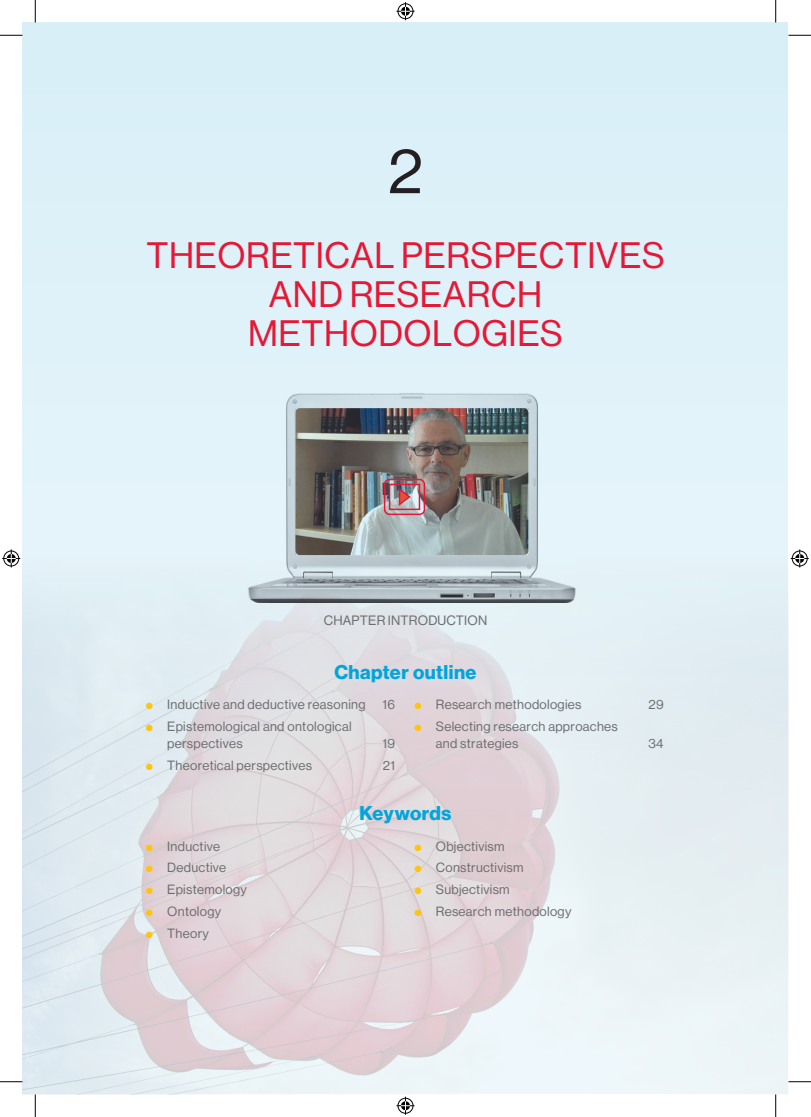
<style>
.page{position:relative;width:811px;height:1117px;background:#fff}
.page>*{position:absolute;margin:0;border:0;box-sizing:border-box;transform-origin:0 0}
.Ch_number{font:63px "Haas Grot Disp 55 Roman";color:#231f20}
.Chapter_Heading{font:36px/39px "Haas Grot Disp 55 Roman";letter-spacing:.015em;color:#e51836;text-align:center}
.OP_HEAD{font:700 19.5px "Haas Grot Disp 75";letter-spacing:.025em;color:#00a6db}
.C-head{font:13.35px "Haas Grot Disp 55 Roman";letter-spacing:.015em;color:#6c6d70}
.t1{font:13.2px/17.2px "Haas Grot Disp 55 Roman";letter-spacing:.025em;color:#6c6d70}
.s1{color:#fec40e}
</style>
<div class="page">
<div style="left:22px;top:22px;width:766px;height:1072px;background:#d8eff8"></div>
<img style="left:23px;top:543px;width:765px;height:551px">
<img style="left:248px;top:393px;width:328px;height:209px">
<img style="left:295px;top:408px;width:233px;height:147px">
<svg style="left:384px;top:479px;width:41px;height:36px"></svg>
<hr style="left:34px;top:0;width:2px;height:23px;background:#fff">
<hr style="left:774px;top:0;width:2px;height:23px;background:#fff">
<svg style="left:0;top:35px;width:22px;height:1px"></svg>
<svg style="left:788px;top:35px;width:22px;height:1px"></svg>
<svg style="left:0;top:1081px;width:22px;height:1px"></svg>
<svg style="left:788px;top:1081px;width:22px;height:1px"></svg>
<svg style="left:35px;top:0;width:1px;height:23px"></svg>
<svg style="left:35px;top:1094px;width:1px;height:22px"></svg>
<svg style="left:775px;top:0;width:1px;height:23px"></svg>
<svg style="left:775px;top:1094px;width:1px;height:22px"></svg>
<svg style="left:396px;top:2px;width:18px;height:18px"></svg>
<svg style="left:396px;top:1096px;width:18px;height:18px"></svg>
<svg style="left:2px;top:549px;width:18px;height:18px"></svg>
<svg style="left:790px;top:549px;width:18px;height:18px"></svg>
<p class="Ch_number" style="left:388px;top:135px;width:37px">2</p>
<p class="Chapter_Heading" style="left:146px;top:236px;width:519px">THEORETICAL PERSPECTIVES<br>AND RESEARCH<br>METHODOLOGIES</p>
<p class="C-head" style="left:323px;top:612px;width:165px">CHAPTER INTRODUCTION</p>
<p class="OP_HEAD" style="left:334px;top:660px;width:143px">Chapter outline</p>
<p class="t1" style="left:146px;top:696px;width:221px"><span class="s1">●</span> Inductive and deductive reasoning</p>
<p class="t1" style="left:382px;top:696px;width:14px">16</p>
<p class="t1" style="left:167px;top:718px;width:186px;text-indent:-21px"><span class="s1">●</span> Epistemological and ontological perspectives</p>
<p class="t1" style="left:414px;top:696px;width:168px"><span class="s1">●</span> Research methodologies</p>
<p class="t1" style="left:648px;top:696px;width:17px">29</p>
<p class="t1" style="left:435px;top:718px;width:183px;text-indent:-21px"><span class="s1">●</span> Selecting research approaches and strategies</p>
<p class="t1" style="left:382px;top:735px;width:14px">19</p>
<p class="t1" style="left:648px;top:735px;width:17px">34</p>
<p class="t1" style="left:146px;top:757px;width:168px"><span class="s1">●</span> Theoretical perspectives</p>
<p class="t1" style="left:383px;top:757px;width:14px">21</p>
<p class="t1" style="left:146px;top:837px;width:76px"><span class="s1">●</span> Inductive</p>
<p class="t1" style="left:146px;top:859px;width:82px"><span class="s1">●</span> Deductive</p>
<p class="t1" style="left:146px;top:880px;width:102px"><span class="s1">●</span> Epistemology</p>
<p class="t1" style="left:146px;top:902px;width:77px"><span class="s1">●</span> Ontology</p>
<p class="t1" style="left:146px;top:924px;width:64px"><span class="s1">●</span> Theory</p>
<p class="OP_HEAD" style="left:359px;top:801px;width:93px">Keywords</p>
<p class="t1" style="left:414px;top:837px;width:92px"><span class="s1">●</span> Objectivism</p>
<p class="t1" style="left:414px;top:859px;width:111px"><span class="s1">●</span> Constructivism</p>
<p class="t1" style="left:414px;top:880px;width:97px"><span class="s1">●</span> Subjectivism</p>
<p class="t1" style="left:414px;top:902px;width:158px"><span class="s1">●</span> Research methodology</p>
</div>
